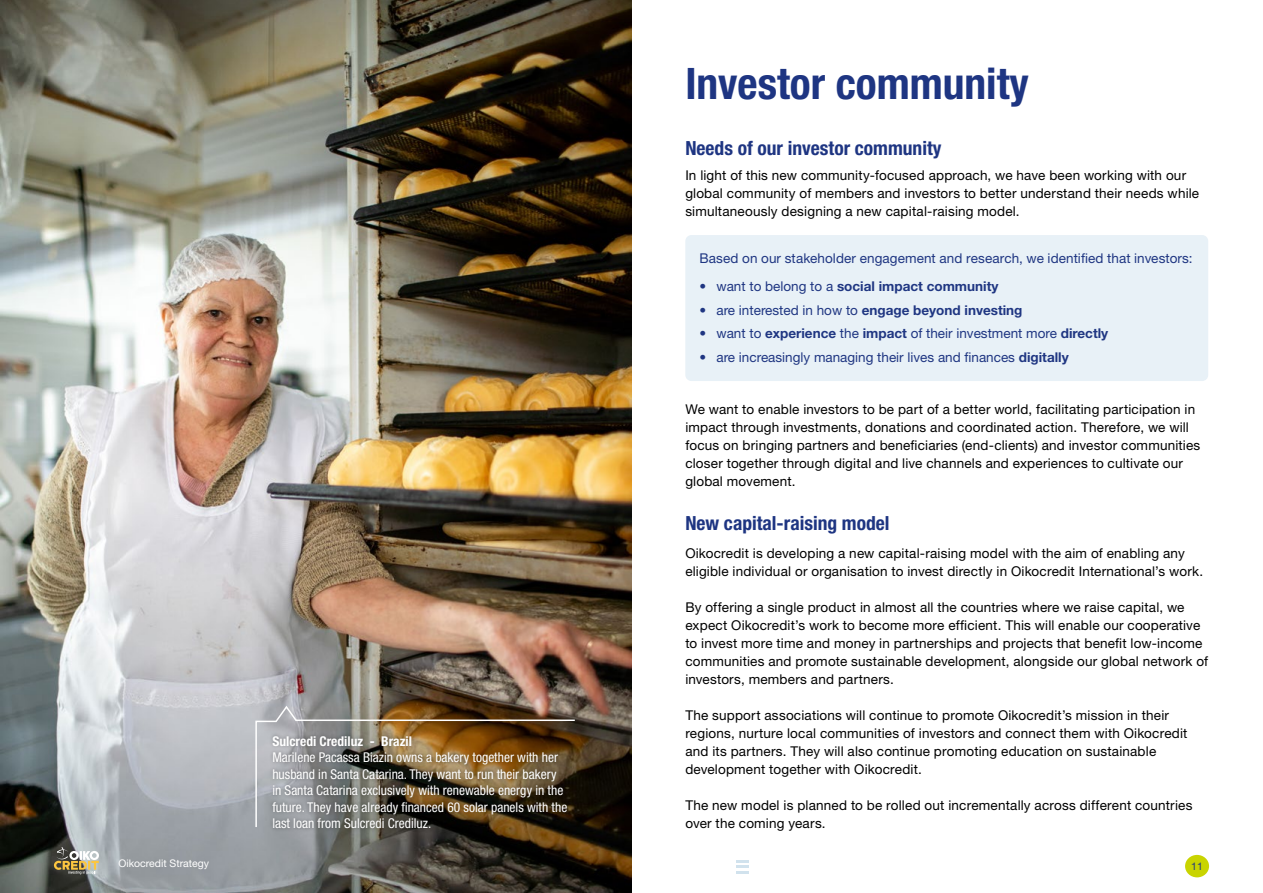
<style>
.page{position:relative;width:1263px;height:893px;background:#fff}
.page>*{position:absolute;margin:0;border:0;box-sizing:border-box;transform-origin:0 0}
.t1{font:700 condensed 43.5px "Helvetica Neue LT Std";color:#1e3582}
.t2{font:700 condensed 19.5px "Helvetica Neue LT Std";color:#1e3582}
.t3{font:13.5px/18px "Helvetica Neue LT Std";letter-spacing:.015em;color:#000}
.t4{font:condensed 13.5px/16.5px "Helvetica Neue LT Std";color:#fff}
.t5{font:13.5px "Helvetica Neue LT Std";color:#1f3682}
.t6{font:700 13.5px "Helvetica Neue LT Std";color:#1f3682}
.t7{font:700 condensed 13.5px "Helvetica Neue LT Std";color:#fff}
.t8{font:10.5px "Helvetica Neue LT Std";color:#fff}
.t9{font:10.5px "Helvetica Neue LT Std";color:#1f3682}
.s1{font-weight:400}
.s2{font-weight:700}
</style>
<div class="page">
<div style="left:685px;top:235px;width:523px;height:146px;background:#e8f1f7;border-radius:6px"></div>
<img style="left:0;top:0;width:631px;height:893px">
<img style="left:255px;top:704px;width:321px;height:124px">
<div style="left:268px;top:731px;width:303px;height:101px;background:#000;opacity:.33"></div>
<div style="left:1185px;top:855px;width:24px;height:22px;background:#c9d400;border-radius:50%"></div>
<svg style="left:736px;top:860px;width:12px;height:14px"></svg>
<svg style="left:54px;top:847px;width:45px;height:27px"></svg>
<h1 class="t1" style="left:685px;top:58px;width:345px">Investor community</h1>
<h2 class="t2" style="left:685px;top:137px;width:258px">Needs of our investor community</h2>
<p class="t3" style="left:685px;top:166px;width:515px">In light of this new community-focused approach, we have been working with our global community of members and investors to better understand their needs while simultaneously designing a new capital-raising model.</p>
<p class="t7" style="left:272px;top:733px;width:141px">Sulcredi Crediluz - Brazil</p>
<p class="t4" style="left:272px;top:749px;width:296px">Marilene Pacassa Biazin owns a bakery together with her husband in Santa Catarina. They want to run their bakery in Santa Catarina exclusively with renewable energy in the future. They have already financed 60 solar panels with the last loan from Sulcredi Crediluz.</p>
<p class="t5" style="left:699px;top:250px;width:495px">Based on our stakeholder engagement and research, we identified that investors:</p>
<p class="t6" style="left:699px;top:278px;width:300px"><span class="s1">• want to belong to a</span> social impact community</p>
<p class="t5" style="left:699px;top:302px;width:325px">• are interested in how to <span class="s2">engage beyond investing</span></p>
<p class="t5" style="left:699px;top:325px;width:410px">• want to <span class="s2">experience</span> the <span class="s2">impact</span> of their investment more <span class="s2">directly</span></p>
<p class="t5" style="left:699px;top:349px;width:371px">• are increasingly managing their lives and finances <span class="s2">digitally</span></p>
<p class="t3" style="left:685px;top:400px;width:516px">We want to enable investors to be part of a better world, facilitating participation in impact through investments, donations and coordinated action. Therefore, we will focus on bringing partners and beneficiaries (end-clients) and investor communities closer together through digital and live channels and experiences to cultivate our global movement.</p>
<h2 class="t2" style="left:685px;top:511px;width:206px">New capital-raising model</h2>
<p class="t3" style="left:685px;top:544px;width:519px">Oikocredit is developing a new capital-raising model with the aim of enabling any eligible individual or organisation to invest directly in Oikocredit International’s work.</p>
<p class="t3" style="left:685px;top:598px;width:524px">By offering a single product in almost all the countries where we raise capital, we expect Oikocredit’s work to become more efficient. This will enable our cooperative to invest more time and money in partnerships and projects that benefit low-income communities and promote sustainable development, alongside our global network of investors, members and partners.</p>
<p class="t3" style="left:685px;top:706px;width:504px">The support associations will continue to promote Oikocredit’s mission in their regions, nurture local communities of investors and connect them with Oikocredit and its partners. They will also continue promoting education on sustainable development together with Oikocredit.</p>
<p class="t3" style="left:685px;top:796px;width:509px">The new model is planned to be rolled out incrementally across different countries over the coming years.</p>
<p class="t8" style="left:118px;top:857px;width:92px">Oikocredit Strategy</p>
<p class="t9" style="left:1191px;top:859px;width:13px">11</p>
</div>
